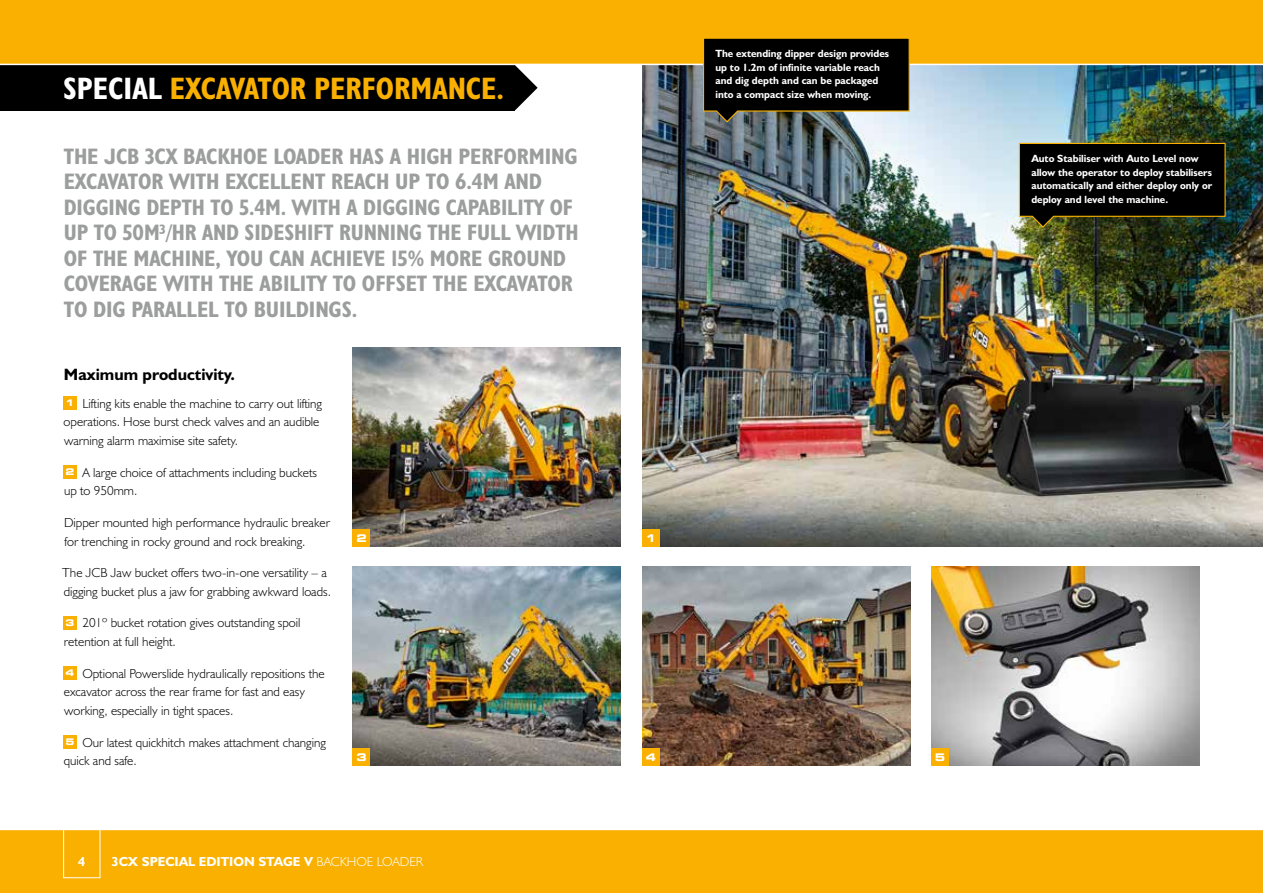
<style>
.page{position:relative;width:1263px;height:893px;background:#fff}
.page>*{position:absolute;margin:0;border:0;box-sizing:border-box;transform-origin:0 0}
.t1{font:31.2px "JCB Bold Condensed";color:#f9b000}
.t2{font:22.5px/25.5px "JCB Bold Condensed";letter-spacing:-.005em;color:#9c9d9d}
.t3{font:700 16.5px "JCB Euro";color:#000}
.t4{font:300 13.2px/18.8px "JCB Euro";color:#000}
.t5{font:700 13.2px "JCB Euro";color:#fff}
.t6{font:700 10.5px/13.5px "JCB Euro";color:#fff}
.t7{font:700 expanded 10.5px "Square 721 BT";color:#fff}
.s1{color:#fff}
.s2{font-family:"Square 721 BT";font-weight:700;font-stretch:expanded;font-size:9.15px;color:#fff}
.s3{font-weight:300}
</style>
<div class="page">
<img style="left:642px;top:567px;width:268px;height:198px">
<img style="left:642px;top:65px;width:621px;height:481px">
<div style="left:63px;top:396px;width:13px;height:13px;background:#f9b000"></div>
<div style="left:63px;top:465px;width:13px;height:13px;background:#f9b000"></div>
<div style="left:63px;top:616px;width:13px;height:13px;background:#f9b000"></div>
<div style="left:63px;top:666px;width:13px;height:14px;background:#f9b000"></div>
<div style="left:63px;top:735px;width:13px;height:14px;background:#f9b000"></div>
<svg style="left:515px;top:65px;width:23px;height:45px"></svg>
<div style="left:0;top:54px;width:515px;height:57px;background:#000"></div>
<div style="left:0;top:0;width:1263px;height:64px;background:#f9b000"></div>
<div style="left:0;top:829px;width:1263px;height:64px;background:#f9b000"></div>
<hr style="left:0;top:829px;width:1263px;height:1px;background:#fff">
<div style="left:63px;top:829px;width:37px;height:49px;border:1px solid #fff"></div>
<hr style="left:0;top:64px;width:1263px;height:1px;background:#fff">
<img style="left:931px;top:567px;width:268px;height:198px">
<div style="left:931px;top:748px;width:18px;height:17px;background:#f9b000"></div>
<div style="left:642px;top:529px;width:17px;height:17px;background:#f9b000"></div>
<img style="left:353px;top:347px;width:268px;height:199px">
<div style="left:642px;top:748px;width:17px;height:17px;background:#f9b000"></div>
<div style="left:353px;top:529px;width:17px;height:17px;background:#f9b000"></div>
<svg style="left:1018px;top:142px;width:208px;height:87px;background:#121209"></svg>
<svg style="left:702px;top:38px;width:208px;height:85px;background:#191914"></svg>
<img style="left:353px;top:567px;width:268px;height:198px">
<div style="left:353px;top:748px;width:17px;height:17px;background:#f9b000"></div>
<h1 class="t1" style="left:63px;top:69px;width:442px"><span class="s1">SPECIAL</span> EXCAVATOR PERFORMANCE.</h1>
<p class="t2" style="left:64px;top:143px;width:516px">THE JCB 3CX BACKHOE LOADER HAS A HIGH PERFORMING EXCAVATOR WITH EXCELLENT REACH UP TO 6.4M AND DIGGING DEPTH TO 5.4M. WITH A DIGGING CAPABILITY OF UP TO 50M³/HR AND SIDESHIFT RUNNING THE FULL WIDTH OF THE MACHINE, YOU CAN ACHIEVE 15% MORE GROUND COVERAGE WITH THE ABILITY TO OFFSET THE EXCAVATOR TO DIG PARALLEL TO BUILDINGS.</p>
<p class="t3" style="left:64px;top:364px;width:173px">Maximum productivity.</p>
<p class="t4" style="left:64px;top:393px;width:260px"><span class="s2">1</span> Lifting kits enable the machine to carry out lifting operations. Hose burst check valves and an audible warning alarm maximise site safety.</p>
<p class="t4" style="left:64px;top:462px;width:254px"><span class="s2">2</span> A large choice of attachments including buckets up to 950mm.</p>
<p class="t4" style="left:64px;top:513px;width:268px">Dipper mounted high performance hydraulic breaker for trenching in rocky ground and rock breaking.</p>
<p class="t4" style="left:62px;top:563px;width:270px">The JCB Jaw bucket offers two-in-one versatility – a digging bucket plus a jaw for grabbing awkward loads.</p>
<p class="t4" style="left:64px;top:613px;width:238px"><span class="s2">3</span> 201º bucket rotation gives outstanding spoil retention at full height.</p>
<p class="t4" style="left:64px;top:663px;width:263px"><span class="s2">4</span> Optional Powerslide hydraulically repositions the excavator across the rear frame for fast and easy working, especially in tight spaces.</p>
<p class="t4" style="left:64px;top:732px;width:264px"><span class="s2">5</span> Our latest quickhitch makes attachment changing quick and safe.</p>
<p class="t7" style="left:356px;top:531px;width:12px">2</p>
<p class="t7" style="left:356px;top:751px;width:12px">3</p>
<p class="t5" style="left:78px;top:853px;width:9px">4</p>
<p class="t5" style="left:112px;top:853px;width:313px">3CX SPECIAL EDITION STAGE V <span class="s3">BACKHOE LOADER</span></p>
<p class="t6" style="left:715px;top:47px;width:175px">The extending dipper design provides up to 1.2m of infinite variable reach and dig depth and can be packaged into a compact size when moving.</p>
<p class="t7" style="left:646px;top:531px;width:12px">1</p>
<p class="t7" style="left:646px;top:751px;width:12px">4</p>
<p class="t7" style="left:935px;top:751px;width:12px">5</p>
<p class="t6" style="left:1031px;top:152px;width:182px">Auto Stabiliser with Auto Level now allow the operator to deploy stabilisers automatically and either deploy only or deploy and level the machine.</p>
</div>
